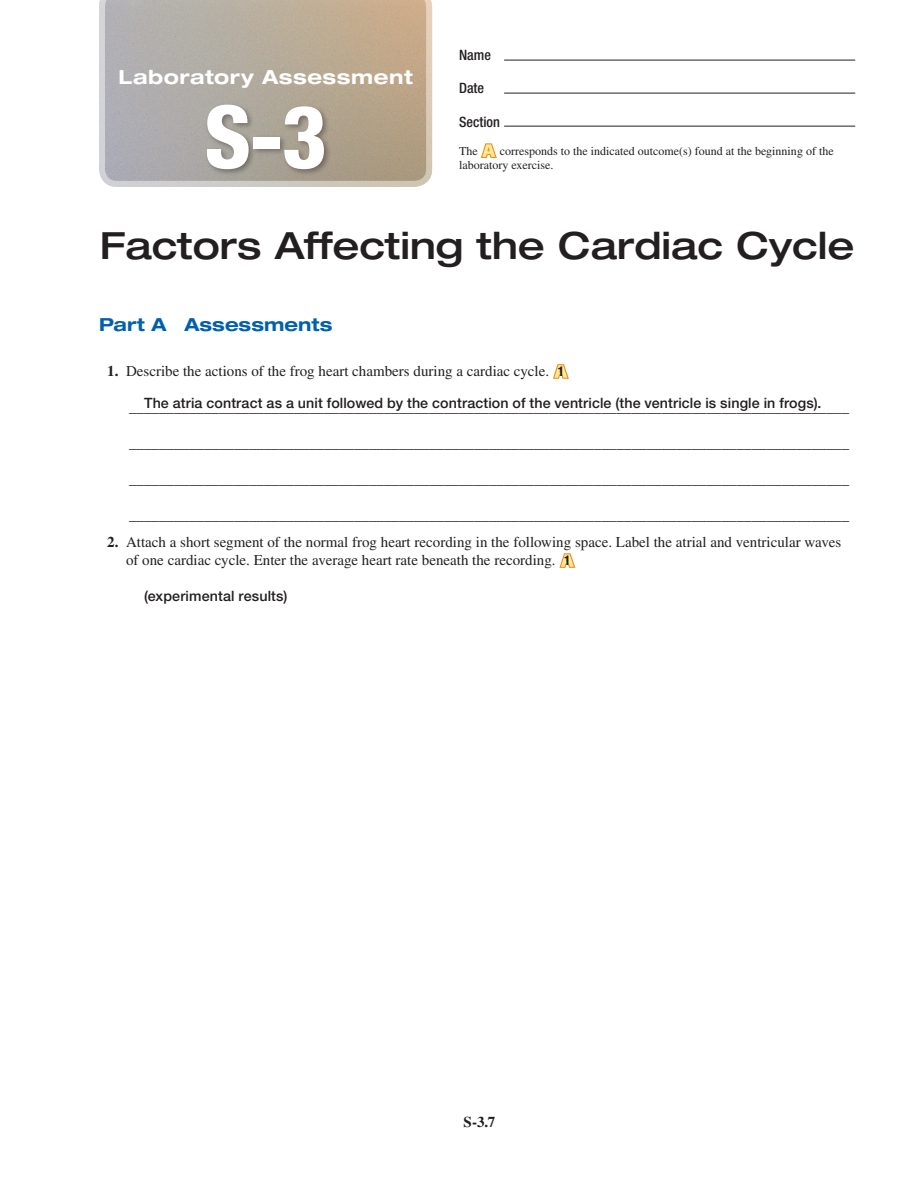
<style>
.page{position:relative;width:916px;height:1182px;background:#fff}
.page>*{position:absolute;margin:0;border:0;box-sizing:border-box;transform-origin:0 0}
.t1{font:800 condensed 87px "Helvetica Neue LT Std";color:#fff}
.t2{font:500 expanded 37.5px "Helvetica Neue LT Std";color:#231f20}
.t3{font:700 expanded 19.5px "Helvetica Neue LT Std";letter-spacing:.025em;color:#fff}
.t4{font:700 expanded 18px "Helvetica Neue LT Std";letter-spacing:.005em;color:#0160ae}
.t5{font:15px/18px "Times LT Std";color:#231f20}
.t6{font:700 15px "Times LT Std";color:#231f20}
.t7{font:500 14.25px "Helvetica Neue LT Std";letter-spacing:.01em;color:#231f20}
.t8{font:500 condensed 14.25px "Helvetica Neue LT Std";color:#231f20}
.t9{font:12px/13.5px "Times LT Std";color:#231f20}
.s1{font-weight:700}
.s2{font-family:"Helvetica Neue LT Std";font-weight:700;font-stretch:condensed;font-size:13.5px}
</style>
<div class="page">
<svg style="left:99px;top:0;width:333px;height:187px;background:#b7ac9f"></svg>
<hr style="left:504px;top:60px;width:351px;height:1px;background:#231f20">
<hr style="left:504px;top:93px;width:351px;height:1px;background:#231f20">
<hr style="left:504px;top:126px;width:351px;height:1px;background:#231f20">
<svg style="left:481px;top:143px;width:16px;height:15px"></svg>
<svg style="left:553px;top:364px;width:16px;height:15px"></svg>
<svg style="left:559px;top:553px;width:16px;height:15px"></svg>
<div style="left:205px;top:103px;width:127px;height:74px;background:#231f20;opacity:.4"></div>
<h3 class="t3" style="left:118px;top:64px;width:296px">Laboratory Assessment</h3>
<h1 class="t1" style="left:204px;top:83px;width:124px">S-3</h1>
<p class="t8" style="left:459px;top:47px;width:33px">Name</p>
<p class="t8" style="left:459px;top:80px;width:27px">Date</p>
<p class="t8" style="left:459px;top:113px;width:42px">Section</p>
<p class="t9" style="left:459px;top:144px;width:20px">The</p>
<p class="t9" style="left:459px;top:144px;width:376px;text-indent:41px">corresponds to the indicated outcome(s) found at the beginning of the laboratory exercise.</p>
<h2 class="t2" style="left:100px;top:222px;width:756px">Factors Affecting the Cardiac Cycle</h2>
<p class="t4" style="left:99px;top:313px;width:235px">Part A Assessments</p>
<p class="t5" style="left:107px;top:361px;width:458px"><span class="s1">1.</span> Describe the actions of the frog heart chambers during a cardiac cycle. <span class="s2">1</span></p>
<p class="t5" style="left:129px;top:397px;width:721px">________________________________________________________________________________________________</p>
<p class="t5" style="left:129px;top:433px;width:721px">________________________________________________________________________________________________</p>
<p class="t5" style="left:129px;top:469px;width:721px">________________________________________________________________________________________________</p>
<p class="t5" style="left:129px;top:505px;width:721px">________________________________________________________________________________________________</p>
<p class="t5" style="left:126px;top:532px;width:717px;text-indent:-19px"><span class="s1">2.</span> Attach a short segment of the normal frog heart recording in the following space. Label the atrial and ventricular waves of one cardiac cycle. Enter the average heart rate beneath the recording. <span class="s2">1</span></p>
<p class="t7" style="left:144px;top:394px;width:679px">The atria contract as a unit followed by the contraction of the ventricle (the ventricle is single in frogs).</p>
<p class="t7" style="left:144px;top:587px;width:145px">(experimental results)</p>
<p class="t6" style="left:463px;top:1112px;width:34px">S-3.7</p>
</div>
